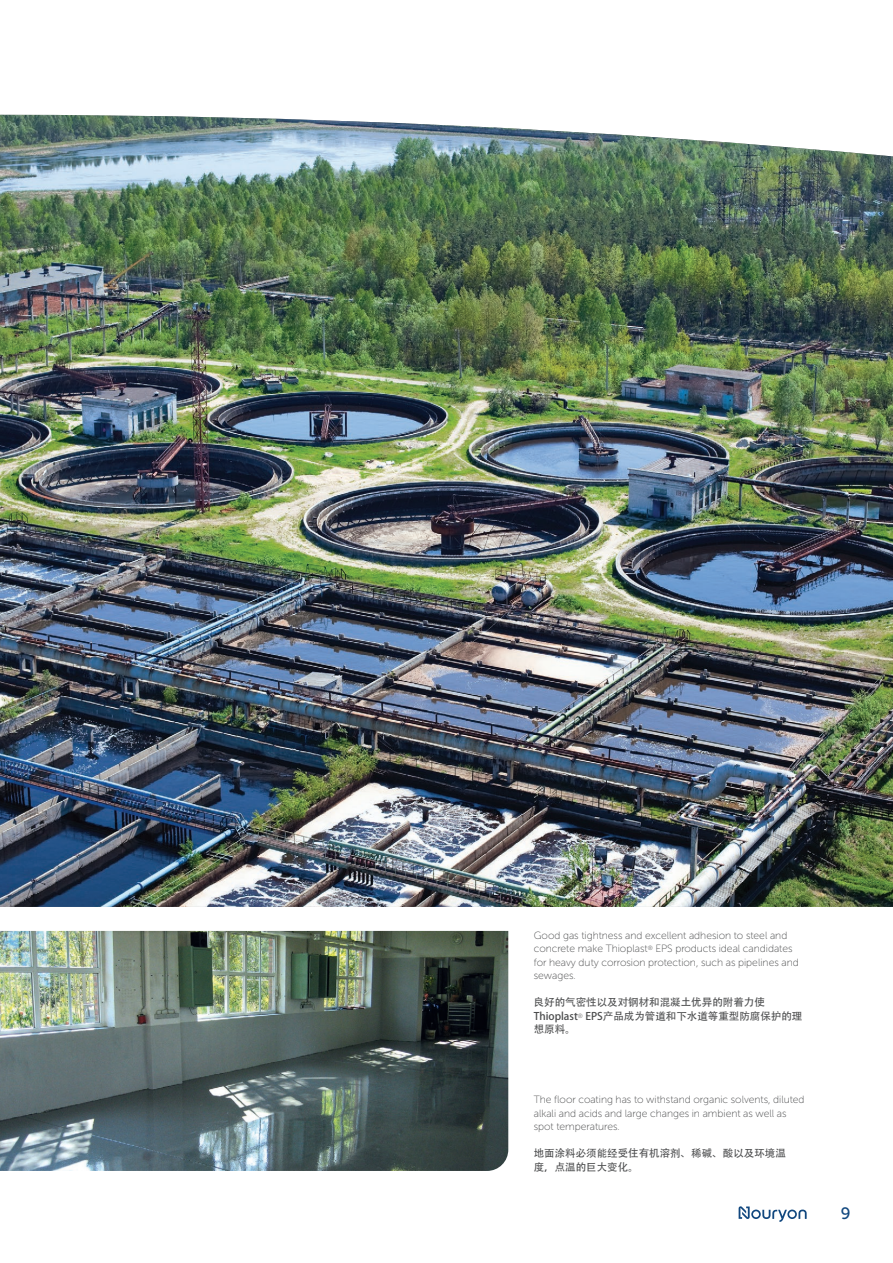
<style>
.page{position:relative;width:893px;height:1263px;background:#fff}
.page>*{position:absolute;margin:0;border:0;box-sizing:border-box;transform-origin:0 0}
.t1{font:16.5px "Museo Sans Rounded 500";color:#12487f}
.t2{font:10.5px/13.5px "Museo Sans Rounded 100";color:#4b4c4d}
.t3{font:10.5px/13.5px "Adobe Heiti Std";color:#4b4c4d}
</style>
<div class="page">
<svg style="left:739px;top:1206px;width:68px;height:16px"></svg>
<img style="left:0;top:115px;width:893px;height:792px">
<img style="left:0;top:931px;width:508px;height:240px">
<p class="t2" style="left:534px;top:928px;width:266px">Good gas tightness and excellent adhesion to steel and concrete make Thioplast<sup>®</sup> EPS products ideal candidates for heavy duty corrosion protection, such as pipelines and sewages.</p>
<p class="t3" style="left:534px;top:996px;width:270px">良好的气密性以及对钢材和混凝土优异的附着力使<br>Thioplast<sup>®</sup> EPS产品成为管道和下水道等重型防腐保护的理想原料。</p>
<p class="t2" style="left:534px;top:1093px;width:272px">The floor coating has to withstand organic solvents, diluted alkali and acids and large changes in ambient as well as spot temperatures.</p>
<p class="t3" style="left:534px;top:1147px;width:253px">地面涂料必须能经受住有机溶剂、稀碱、酸以及环境温度，点温的巨大变化。</p>
<h1 class="t1" style="left:841px;top:1204px;width:11px">9</h1>
</div>
